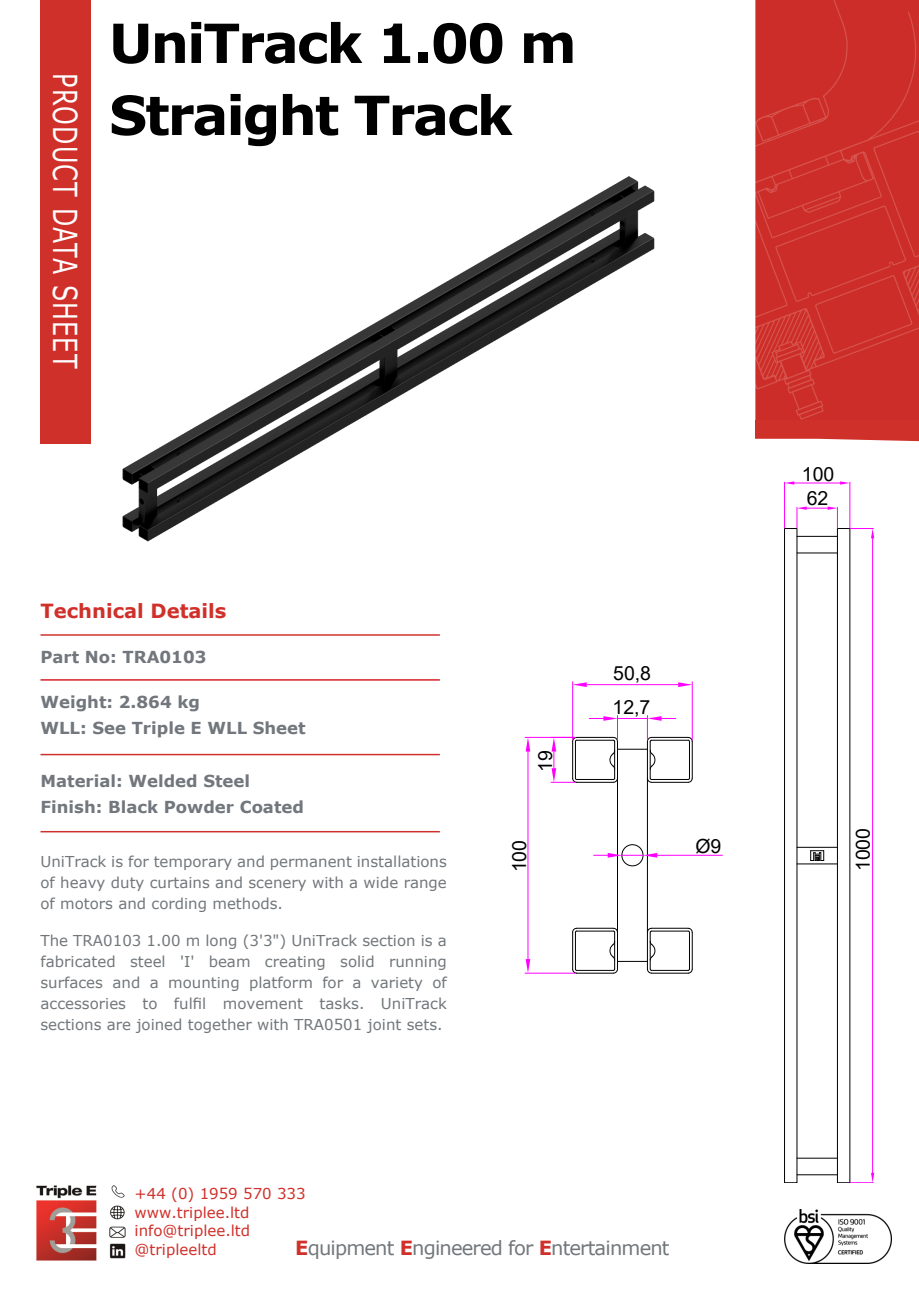
<style>
.page{position:relative;width:919px;height:1289px;background:#fff}
.page>*{position:absolute;margin:0;border:0;box-sizing:border-box;transform-origin:0 0}
.t1{font:700 54px/72px "Verdana";letter-spacing:-.04em;color:#000}
.t2{font:33px "Verdana";letter-spacing:.05em;color:#fff;scale:.72 1}
.t3{font:19.5px "Verdana";letter-spacing:-.045em;color:#72777b}
.t4{font:19.5px/24.3px "Arial";color:#000}
.t5{font:700 19.5px "Verdana";color:#d0302a}
.t6{font:700 16.5px/26.2px "Verdana";color:#72777d}
.t7{font:15px/21px "Verdana";color:#72777b;text-align:justify}
.t8{font:15px/18.8px "Verdana";color:#d0302a}
.s1{font-weight:700;color:#d0302a}
</style>
<div class="page">
<img style="left:784px;top:1209px;width:107px;height:54px">
<img style="left:109px;top:1185px;width:17px;height:73px">
<img style="left:36px;top:1185px;width:61px;height:76px">
<hr style="left:40px;top:831px;width:400px;height:1px;background:#d0302a">
<hr style="left:40px;top:754px;width:400px;height:1px;background:#d0302a">
<hr style="left:40px;top:679px;width:400px;height:1px;background:#d51f27">
<hr style="left:40px;top:634px;width:400px;height:1px;background:#d0302a">
<hr style="left:837px;top:528px;width:1px;height:654px;background:#000">
<hr style="left:849px;top:528px;width:1px;height:654px;background:#000">
<div style="left:784px;top:528px;width:13px;height:654px;border:1px solid #000"></div>
<hr style="left:797px;top:1157px;width:40px;height:1px;background:#000">
<hr style="left:797px;top:1174px;width:40px;height:1px;background:#000">
<hr style="left:797px;top:552px;width:40px;height:1px;background:#000">
<svg style="left:810px;top:850px;width:14px;height:11px"></svg>
<hr style="left:797px;top:847px;width:40px;height:1px;background:#000">
<hr style="left:797px;top:863px;width:40px;height:1px;background:#000">
<hr style="left:872px;top:538px;width:1px;height:634px;background:#f0f">
<svg style="left:837px;top:1172px;width:37px;height:11px"></svg>
<hr style="left:784px;top:482px;width:1px;height:46px;background:#f0f">
<hr style="left:849px;top:482px;width:1px;height:46px;background:#f0f">
<hr style="left:794px;top:483px;width:46px;height:1px;background:#f0f">
<svg style="left:784px;top:481px;width:10px;height:3px"></svg>
<svg style="left:840px;top:481px;width:10px;height:3px"></svg>
<svg style="left:796px;top:506px;width:78px;height:32px"></svg>
<hr style="left:576px;top:782px;width:37px;height:1px;background:#000">
<hr style="left:576px;top:737px;width:37px;height:1px;background:#000">
<hr style="left:614px;top:741px;width:1px;height:37px;background:#000">
<svg style="left:613px;top:778px;width:4px;height:4px"></svg>
<hr style="left:576px;top:779px;width:37px;height:1px;background:#000">
<hr style="left:576px;top:740px;width:37px;height:1px;background:#000">
<hr style="left:692px;top:932px;width:1px;height:37px;background:#000">
<hr style="left:651px;top:928px;width:37px;height:1px;background:#000">
<hr style="left:647px;top:741px;width:1px;height:228px;background:#000">
<hr style="left:651px;top:972px;width:37px;height:1px;background:#000">
<hr style="left:689px;top:932px;width:1px;height:37px;background:#000">
<svg style="left:688px;top:968px;width:4px;height:5px"></svg>
<hr style="left:651px;top:970px;width:37px;height:1px;background:#000">
<svg style="left:647px;top:968px;width:5px;height:5px"></svg>
<hr style="left:650px;top:932px;width:1px;height:37px;background:#000">
<svg style="left:647px;top:928px;width:5px;height:4px"></svg>
<hr style="left:651px;top:930px;width:37px;height:1px;background:#000">
<hr style="left:692px;top:741px;width:1px;height:37px;background:#000">
<hr style="left:651px;top:737px;width:37px;height:1px;background:#000">
<hr style="left:651px;top:782px;width:37px;height:1px;background:#000">
<svg style="left:647px;top:778px;width:5px;height:4px"></svg>
<hr style="left:650px;top:741px;width:1px;height:37px;background:#000">
<hr style="left:651px;top:740px;width:37px;height:1px;background:#000">
<svg style="left:688px;top:737px;width:4px;height:4px"></svg>
<hr style="left:689px;top:741px;width:1px;height:37px;background:#000">
<svg style="left:688px;top:778px;width:4px;height:4px"></svg>
<hr style="left:651px;top:779px;width:37px;height:1px;background:#000">
<hr style="left:576px;top:928px;width:37px;height:1px;background:#000">
<hr style="left:572px;top:932px;width:1px;height:37px;background:#000">
<hr style="left:576px;top:972px;width:37px;height:1px;background:#000">
<hr style="left:617px;top:741px;width:1px;height:228px;background:#000">
<hr style="left:575px;top:932px;width:1px;height:37px;background:#000">
<svg style="left:572px;top:928px;width:5px;height:4px"></svg>
<hr style="left:576px;top:930px;width:37px;height:1px;background:#000">
<svg style="left:613px;top:928px;width:4px;height:4px"></svg>
<hr style="left:614px;top:932px;width:1px;height:37px;background:#000">
<svg style="left:613px;top:968px;width:5px;height:5px"></svg>
<hr style="left:576px;top:970px;width:37px;height:1px;background:#000">
<svg style="left:572px;top:968px;width:5px;height:5px"></svg>
<svg style="left:610px;top:751px;width:5px;height:17px"></svg>
<svg style="left:610px;top:942px;width:5px;height:17px"></svg>
<svg style="left:650px;top:941px;width:5px;height:18px"></svg>
<svg style="left:650px;top:750px;width:5px;height:18px"></svg>
<hr style="left:617px;top:961px;width:30px;height:1px;background:#000">
<hr style="left:617px;top:749px;width:30px;height:1px;background:#000">
<hr style="left:572px;top:681px;width:1px;height:59px;background:#f0f">
<hr style="left:692px;top:681px;width:1px;height:59px;background:#f0f">
<hr style="left:587px;top:684px;width:91px;height:1px;background:#f0f">
<svg style="left:572px;top:682px;width:15px;height:5px"></svg>
<svg style="left:678px;top:682px;width:14px;height:5px"></svg>
<hr style="left:525px;top:737px;width:50px;height:1px;background:#f0f">
<hr style="left:525px;top:972px;width:50px;height:1px;background:#f0f">
<hr style="left:528px;top:751px;width:1px;height:208px;background:#f0f">
<svg style="left:525px;top:737px;width:5px;height:14px"></svg>
<svg style="left:525px;top:959px;width:5px;height:14px"></svg>
<hr style="left:617px;top:718px;width:30px;height:1px;background:#f0f">
<svg style="left:589px;top:715px;width:29px;height:26px"></svg>
<svg style="left:647px;top:715px;width:28px;height:26px"></svg>
<svg style="left:551px;top:737px;width:26px;height:46px"></svg>
<hr style="left:657px;top:855px;width:65px;height:1px;background:#f0f">
<svg style="left:593px;top:844px;width:64px;height:22px"></svg>
<img style="left:122px;top:177px;width:533px;height:365px">
<svg style="left:756px;top:419px;width:163px;height:22px;background:#d33d38"></svg>
<img style="left:755px;top:0;width:164px;height:419px">
<div style="left:40px;top:0;width:50px;height:444px;background:#d0302a"></div>
<h2 class="t2" style="left:78px;top:73px;width:411px;rotate:90deg">PRODUCT DATA SHEET</h2>
<h1 class="t1" style="left:109px;top:12px;width:469px">UniTrack 1.00 m<br>Straight Track</h1>
<h3 class="t5" style="left:40px;top:603px;width:187px">Technical Details</h3>
<p class="t6" style="left:40px;top:645px;width:167px">Part No: TRA0103</p>
<p class="t6" style="left:40px;top:690px;width:267px">Weight: 2.864 kg<br>WLL: See Triple E WLL Sheet</p>
<p class="t6" style="left:40px;top:769px;width:265px">Material: Welded Steel<br>Finish: Black Powder Coated</p>
<p class="t7" style="left:40px;top:852px;width:408px">UniTrack is for temporary and permanent installations of heavy duty curtains and scenery with a wide range of motors and cording methods.</p>
<p class="t7" style="left:40px;top:931px;width:408px">The TRA0103 1.00 m long (3'3") UniTrack section is a fabricated steel 'I' beam creating solid running surfaces and a mounting platform for a variety of accessories to fulfil movement tasks. UniTrack sections are joined together with TRA0501 joint sets.</p>
<h3 class="t4" style="left:535px;top:771px;width:23px;rotate:-90deg">19</h3>
<h3 class="t4" style="left:509px;top:872px;width:34px;rotate:-90deg">100</h3>
<h3 class="t4" style="left:613px;top:663px;width:39px">50,8</h3>
<h3 class="t4" style="left:612px;top:697px;width:39px">12,7</h3>
<h3 class="t4" style="left:695px;top:836px;width:27px">Ø9</h3>
<p class="t8" style="left:135px;top:1185px;width:172px">+44 (0) 1959 570 333 www.triplee.ltd info@triplee.ltd @tripleeltd</p>
<h3 class="t3" style="left:295px;top:1239px;width:376px"><span class="s1">E</span>quipment <span class="s1">E</span>ngineered for <span class="s1">E</span>ntertainment</h3>
<h3 class="t4" style="left:802px;top:464px;width:34px">100<br>62</h3>
<h3 class="t4" style="left:852px;top:871px;width:45px;rotate:-90deg">1000</h3>
</div>
